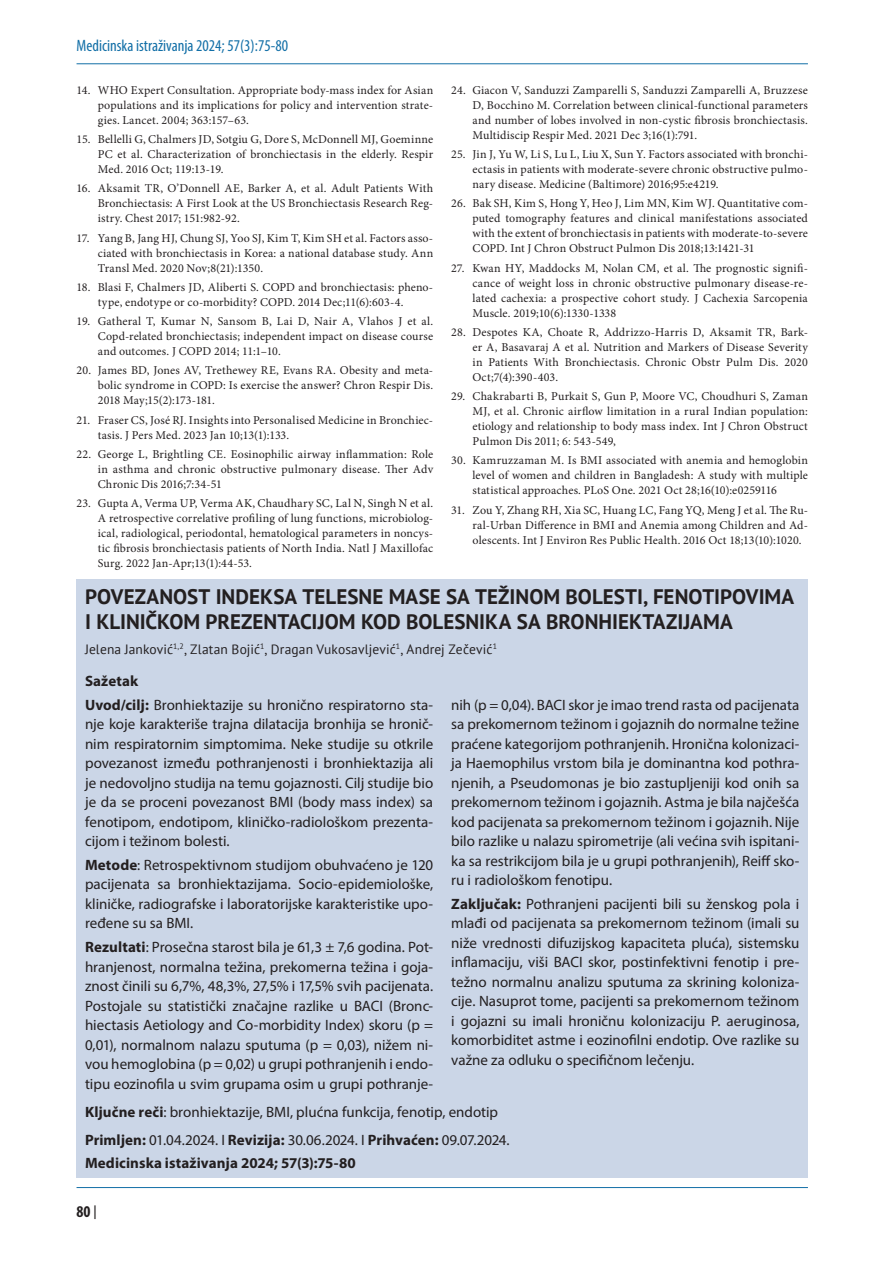
<style>
.page{position:relative;width:893px;height:1263px;background:#fff}
.page>*{position:absolute;margin:0;border:0;box-sizing:border-box;transform-origin:0 0}
.naslov_sazetak_srp{font:700 21px/25.2px "PT Sans";color:#231f20}
.t1{font:condensed 16.5px "Myriad Pro";color:#126fa7}
.t2{font:700 condensed 16.5px "Myriad Pro";color:#231f20}
.sazetak_srp{font:15px/19.5px "Myriad Pro";color:#231f20;text-align:justify}
.sazetak_1_kol{font:15px "Myriad Pro";letter-spacing:-.025em;color:#231f20}
.sazetak_1_kol-2{font:15px "Myriad Pro";color:#231f20}
.sazetak{font:700 15px "Myriad Pro";letter-spacing:.005em;color:#231f20}
.imena_srp{font:13.5px "PT Sans";letter-spacing:.01em;color:#231f20}
.t3{font:12px/15px "Minion Pro";letter-spacing:.01em;color:#231f20;text-align:justify}
.s1{font-weight:700}
.s2{font-family:"PT Sans";font-weight:400;font-stretch:normal}
</style>
<div class="page">
<hr style="left:77px;top:63px;width:731px;height:1px;background:#126fa7">
<hr style="left:77px;top:1187px;width:731px;height:1px;background:#126fa7">
<div style="left:77px;top:579px;width:731px;height:599px;background:#cbd6e7"></div>
<p class="t1" style="left:77px;top:35px;width:213px">Medicinska istraživanja 2024; 57(3):75-80</p>
<p class="t3" style="left:98px;top:82px;width:337px;text-indent:-21px">14. WHO Expert Consultation. Appropriate body-mass index for Asian populations and its implications for policy and intervention strate&shy;gies. Lancet. 2004; 363:157–63.</p>
<p class="t3" style="left:98px;top:132px;width:337px;text-indent:-21px">15. Bellelli G, Chalmers JD, Sotgiu G, Dore S, McDonnell MJ, Goeminne PC et al. Characterization of bronchiectasis in the elderly. Respir Med. 2016 Oct; 119:13-19.</p>
<p class="t3" style="left:98px;top:181px;width:337px;text-indent:-21px">16. Aksamit TR, O’Donnell AE, Barker A, et al. Adult Patients With Bronchiectasis: A First Look at the US Bronchiectasis Research Reg&shy;istry. Chest 2017; 151:982-92.</p>
<p class="t3" style="left:98px;top:230px;width:337px;text-indent:-21px">17. Yang B, Jang HJ, Chung SJ, Yoo SJ, Kim T, Kim SH et al. Factors asso&shy;ciated with bronchiectasis in Korea: a national database study. Ann Transl Med. 2020 Nov;8(21):1350.</p>
<p class="t3" style="left:98px;top:279px;width:337px;text-indent:-21px">18. Blasi F, Chalmers JD, Aliberti S. COPD and bronchiectasis: pheno&shy;type, endotype or co-morbidity? COPD. 2014 Dec;11(6):603-4.</p>
<p class="t3" style="left:98px;top:314px;width:337px;text-indent:-21px">19. Gatheral T, Kumar N, Sansom B, Lai D, Nair A, Vlahos J et al.<br>Copd-related bronchiectasis; independent impact on disease course and outcomes. J COPD 2014; 11:1–10.</p>
<p class="t3" style="left:98px;top:363px;width:337px;text-indent:-21px">20. James BD, Jones AV, Trethewey RE, Evans RA. Obesity and meta&shy;bolic syndrome in COPD: Is exercise the answer? Chron Respir Dis.<br>2018 May;15(2):173-181.</p>
<p class="t3" style="left:98px;top:412px;width:337px;text-indent:-21px">21. Fraser CS, José RJ. Insights into Personalised Medicine in Bronchiec&shy;tasis. J Pers Med. 2023 Jan 10;13(1):133.</p>
<p class="t3" style="left:98px;top:447px;width:337px;text-indent:-21px">22. George L, Brightling CE. Eosinophilic airway inflammation: Role in asthma and chronic obstructive pulmonary disease. Ther Adv Chronic Dis 2016;7:34-51</p>
<p class="t3" style="left:98px;top:496px;width:337px;text-indent:-21px">23. Gupta A, Verma UP, Verma AK, Chaudhary SC, Lal N, Singh N et al.<br>A retrospective correlative profiling of lung functions, microbiolog&shy;ical, radiological, periodontal, hematological parameters in noncys&shy;tic fibrosis bronchiectasis patients of North India. Natl J Maxillofac Surg. 2022 Jan-Apr;13(1):44-53.</p>
<p class="t3" style="left:472px;top:82px;width:337px;text-indent:-21px">24. Giacon V, Sanduzzi Zamparelli S, Sanduzzi Zamparelli A, Bruzzese D, Bocchino M. Correlation between clinical-functional parameters and number of lobes involved in non-cystic fibrosis bronchiectasis.<br>Multidiscip Respir Med. 2021 Dec 3;16(1):791.</p>
<p class="t3" style="left:472px;top:147px;width:337px;text-indent:-21px">25. Jin J, Yu W, Li S, Lu L, Liu X, Sun Y. Factors associated with bronchi&shy;ectasis in patients with moderate-severe chronic obstructive pulmo&shy;nary disease. Medicine (Baltimore) 2016;95:e4219.</p>
<p class="t3" style="left:472px;top:196px;width:337px;text-indent:-21px">26. Bak SH, Kim S, Hong Y, Heo J, Lim MN, Kim WJ. Quantitative com&shy;puted tomography features and clinical manifestations associated with the extent of bronchiectasis in patients with moderate-to-severe COPD. Int J Chron Obstruct Pulmon Dis 2018;13:1421-31</p>
<p class="t3" style="left:472px;top:260px;width:337px;text-indent:-21px">27. Kwan HY, Maddocks M, Nolan CM, et al. The prognostic signifi&shy;cance of weight loss in chronic obstructive pulmonary disease-re&shy;lated cachexia: a prospective cohort study. J Cachexia Sarcopenia Muscle. 2019;10(6):1330-1338</p>
<p class="t3" style="left:472px;top:324px;width:337px;text-indent:-21px">28. Despotes KA, Choate R, Addrizzo-Harris D, Aksamit TR, Bark&shy;er A, Basavaraj A et al. Nutrition and Markers of Disease Severity in Patients With Bronchiectasis. Chronic Obstr Pulm Dis. 2020<br>Oct;7(4):390-403.</p>
<p class="t3" style="left:472px;top:389px;width:337px;text-indent:-21px">29. Chakrabarti B, Purkait S, Gun P, Moore VC, Choudhuri S, Zaman MJ, et al. Chronic airflow limitation in a rural Indian population: etiology and relationship to body mass index. Int J Chron Obstruct Pulmon Dis 2011; 6: 543-549,</p>
<p class="t3" style="left:472px;top:453px;width:337px;text-indent:-21px">30. Kamruzzaman M. Is BMI associated with anemia and hemoglobin level of women and children in Bangladesh: A study with multiple statistical approaches. PLoS One. 2021 Oct 28;16(10):e0259116</p>
<p class="t3" style="left:472px;top:502px;width:337px;text-indent:-21px">31. Zou Y, Zhang RH, Xia SC, Huang LC, Fang YQ, Meng J et al. The Ru&shy;ral-Urban Difference in BMI and Anemia among Children and Ad&shy;olescents. Int J Environ Res Public Health. 2016 Oct 18;13(10):1020.</p>
<p class="naslov_sazetak_srp" style="left:85px;top:583px;width:711px">POVEZANOST INDEKSA TELESNE MASE SA TEŽINOM BOLESTI, FENOTIPOVIMA<br>I KLINIČKOM PREZENTACIJOM KOD BOLESNIKA SA BRONHIEKTAZIJAMA</p>
<p class="imena_srp" style="left:85px;top:640px;width:413px">Jelena Janković<sup>1,2</sup>, Zlatan Bojić<sup>1</sup>, Dragan Vukosavljević<sup>1</sup>, Andrej Zečević<sup>1</sup></p>
<p class="sazetak" style="left:85px;top:671px;width:55px">Sažetak</p>
<p class="sazetak_srp" style="left:85px;top:694px;width:350px"><span class="s1">Uvod/cilj:</span> Bronhiektazije su hronično respiratorno sta&shy;nje koje karakteriše trajna dilatacija bronhija se hronič&shy;nim respiratornim simptomima. Neke studije su otkrile povezanost između pothranjenosti i bronhiektazija ali je nedovoljno studija na temu gojaznosti. Cilj studije bio je da se proceni povezanost BMI (body mass index) sa fenotipom, endotipom, kliničko-radiološkom prezenta&shy;cijom i težinom bolesti.</p>
<p class="sazetak_srp" style="left:85px;top:855px;width:350px"><span class="s1">Metode</span>: Retrospektivnom studijom obuhvaćeno je 120 pacijenata sa bronhiektazijama. Socio-epidemiološke, kliničke, radiografske i laboratorijske karakteristike upo&shy;ređene su sa BMI.</p>
<p class="sazetak_srp" style="left:85px;top:937px;width:350px"><span class="s1">Rezultati</span>: Prosečna starost bila je 61,3 ± 7,6 godina. Pot&shy;hranjenost, normalna težina, prekomerna težina i goja&shy;znost činili su 6,7%, 48,3%, 27,5% i 17,5% svih pacijenata.<br>Postojale su statistički značajne razlike u BACI (Bronc&shy;hiectasis Aetiology and Co-morbidity Index) skoru (p = 0,01), normalnom nalazu sputuma (p = 0,03), nižem ni&shy;vou hemoglobina (p = 0,02) u grupi pothranjenih i endo&shy;tipu eozinofila u svim grupama osim u grupi pothranje-</p>
<p class="sazetak_srp" style="left:451px;top:694px;width:350px">nih (p = 0,04). BACI skor je imao trend rasta od pacijenata sa prekomernom težinom i gojaznih do normalne težine praćene kategorijom pothranjenih. Hronična kolonizaci&shy;ja Haemophilus vrstom bila je dominantna kod pothra&shy;njenih, a Pseudomonas je bio zastupljeniji kod onih sa prekomernom težinom i gojaznih. Astma je bila najčešća kod pacijenata sa prekomernom težinom i gojaznih. Nije bilo razlike u nalazu spirometrije (ali većina svih ispitani&shy;ka sa restrikcijom bila je u grupi pothranjenih), Reiff sko&shy;ru i radiološkom fenotipu.</p>
<p class="sazetak_srp" style="left:451px;top:894px;width:350px"><span class="s1">Zaključak:</span> Pothranjeni pacijenti bili su ženskog pola i mlađi od pacijenata sa prekomernom težinom (imali su niže vrednosti difuzijskog kapaciteta pluća), sistemsku inflamaciju, viši BACI skor, postinfektivni fenotip i pre&shy;težno normalnu analizu sputuma za skrining koloniza&shy;cije. Nasuprot tome, pacijenti sa prekomernom težinom i gojazni su imali hroničnu kolonizaciju P. aeruginosa, komorbiditet astme i eozinofilni endotip. Ove razlike su važne za odluku o specifičnom lečenju.</p>
<p class="sazetak_1_kol-2" style="left:85px;top:1102px;width:415px"><span class="s1">Ključne reči</span>: bronhiektazije, BMI, plućna funkcija, fenotip, endotip</p>
<p class="sazetak_1_kol" style="left:85px;top:1130px;width:426px"><span class="s1">Primljen:</span> 01.04.2024. I <span class="s1">Revizija:</span> 30.06.2024. I <span class="s1">Prihvaćen:</span> 09.07.2024.</p>
<p class="sazetak" style="left:85px;top:1153px;width:272px">Medicinska istaživanja 2024; 57(3):75-80</p>
<h2 class="t2" style="left:77px;top:1201px;width:22px">80 <span class="s2">|</span></h2>
</div>
